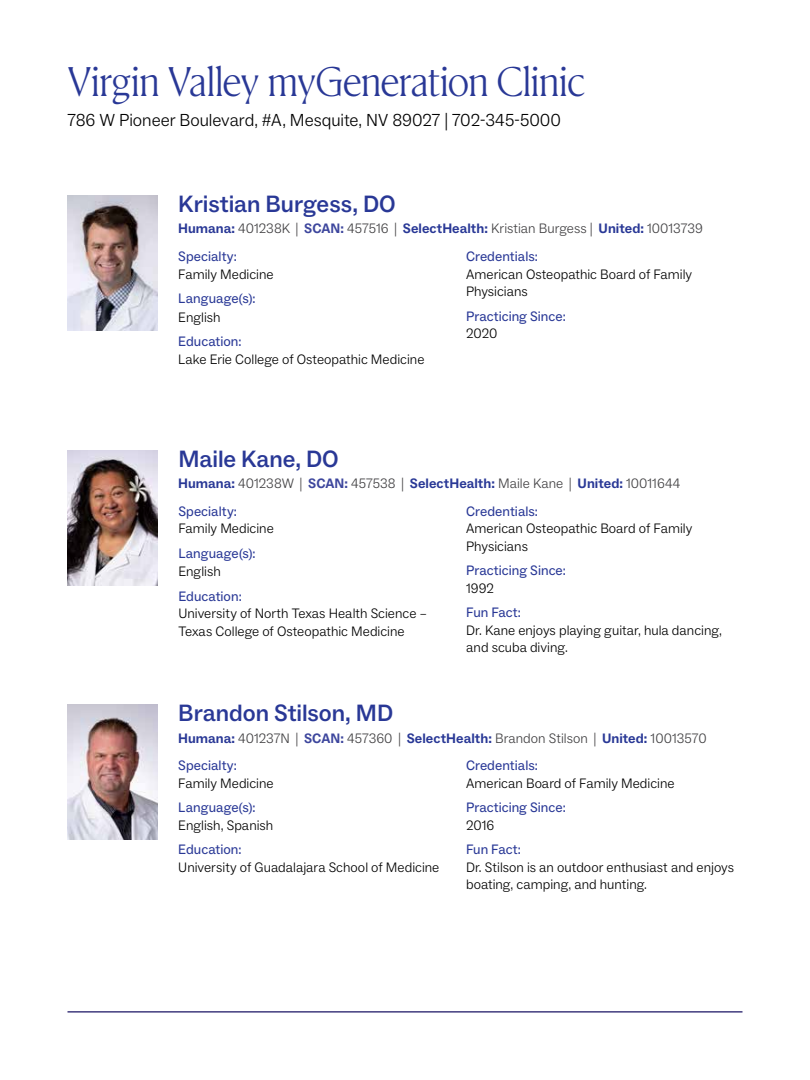
<style>
.page{position:relative;width:810px;height:1080px;background:#fff}
.page>*{position:absolute;margin:0;border:0;box-sizing:border-box;transform-origin:0 0}
.t1{font:41.25px "Rector";letter-spacing:-.02em;color:#293896}
.t2{font:500 23.75px "ABC Social";color:#293896}
.t3{font:300 17.5px "ABC Social";letter-spacing:-.005em;color:#000}
.t4{font:300 13.75px/17.5px "ABC Social";letter-spacing:.005em;color:#000}
.t5{font:300 13.75px "ABC Social";color:#414042}
.t6{font:13.75px "ABC Social";letter-spacing:.005em;color:#293896}
.s1{font-weight:700;color:#293896}
.s2{font-weight:700;color:#3d469d}
</style>
<div class="page">
<hr style="left:68px;top:1011px;width:674px;height:1px;background:#1b1464">
<img style="left:68px;top:450px;width:90px;height:135px">
<img style="left:68px;top:196px;width:90px;height:135px">
<img style="left:68px;top:705px;width:90px;height:135px">
<h1 class="t1" style="left:68px;top:54px;width:519px">Virgin Valley myGeneration Clinic</h1>
<p class="t3" style="left:68px;top:109px;width:495px">786 W Pioneer Boulevard, #A, Mesquite, NV 89027 | 702-345-5000</p>
<h2 class="t2" style="left:178px;top:189px;width:219px">Kristian Burgess, DO</h2>
<p class="t6" style="left:178px;top:248px;width:60px">Specialty:</p>
<p class="t4" style="left:178px;top:265px;width:97px">Family Medicine</p>
<p class="t6" style="left:178px;top:290px;width:79px">Language(s):</p>
<p class="t4" style="left:178px;top:308px;width:44px">English</p>
<p class="t6" style="left:178px;top:333px;width:65px">Education:</p>
<p class="t4" style="left:178px;top:350px;width:248px">Lake Erie College of Osteopathic Medicine</p>
<p class="t5" style="left:178px;top:220px;width:526px"><span class="s1">Humana:</span> 401238K | <span class="s2">SCAN:</span> 457516 | <span class="s1">SelectHealth:</span> Kristian Burgess | <span class="s1">United:</span> 10013739</p>
<p class="t6" style="left:466px;top:248px;width:73px">Credentials:</p>
<p class="t4" style="left:466px;top:265px;width:228px">American Osteopathic Board of Family<br>Physicians</p>
<p class="t6" style="left:466px;top:307px;width:101px">Practicing Since:</p>
<p class="t4" style="left:466px;top:325px;width:33px">2020</p>
<h2 class="t2" style="left:178px;top:444px;width:162px">Maile Kane, DO</h2>
<p class="t6" style="left:178px;top:503px;width:60px">Specialty:</p>
<p class="t4" style="left:178px;top:520px;width:97px">Family Medicine</p>
<p class="t6" style="left:178px;top:544px;width:79px">Language(s):</p>
<p class="t4" style="left:178px;top:563px;width:44px">English</p>
<p class="t6" style="left:178px;top:588px;width:65px">Education:</p>
<p class="t4" style="left:178px;top:605px;width:250px">University of North Texas Health Science –<br>Texas College of Osteopathic Medicine</p>
<p class="t5" style="left:178px;top:475px;width:504px"><span class="s1">Humana:</span> 401238W | <span class="s2">SCAN:</span> 457538 | <span class="s1">SelectHealth:</span> Maile Kane | <span class="s1">United:</span> 10011644</p>
<p class="t6" style="left:466px;top:503px;width:73px">Credentials:</p>
<p class="t4" style="left:466px;top:520px;width:228px">American Osteopathic Board of Family<br>Physicians</p>
<p class="t6" style="left:466px;top:562px;width:101px">Practicing Since:</p>
<p class="t4" style="left:466px;top:579px;width:29px">1992</p>
<p class="t6" style="left:466px;top:604px;width:56px">Fun Fact:</p>
<p class="t4" style="left:466px;top:621px;width:257px">Dr. Kane enjoys playing guitar, hula dancing, and scuba diving.</p>
<h2 class="t2" style="left:178px;top:699px;width:216px">Brandon Stilson, MD</h2>
<p class="t6" style="left:178px;top:757px;width:60px">Specialty:</p>
<p class="t4" style="left:178px;top:775px;width:97px">Family Medicine</p>
<p class="t6" style="left:178px;top:799px;width:79px">Language(s):</p>
<p class="t4" style="left:178px;top:816px;width:97px">English, Spanish</p>
<p class="t6" style="left:178px;top:841px;width:65px">Education:</p>
<p class="t4" style="left:178px;top:858px;width:263px">University of Guadalajara School of Medicine</p>
<p class="t5" style="left:178px;top:730px;width:530px"><span class="s1">Humana:</span> 401237N | <span class="s2">SCAN:</span> 457360 | <span class="s1">SelectHealth:</span> Brandon Stilson | <span class="s1">United:</span> 10013570</p>
<p class="t6" style="left:466px;top:757px;width:73px">Credentials:</p>
<p class="t4" style="left:466px;top:775px;width:210px">American Board of Family Medicine</p>
<p class="t6" style="left:466px;top:799px;width:101px">Practicing Since:</p>
<p class="t4" style="left:466px;top:816px;width:30px">2016</p>
<p class="t6" style="left:466px;top:841px;width:56px">Fun Fact:</p>
<p class="t4" style="left:466px;top:858px;width:269px">Dr. Stilson is an outdoor enthusiast and enjoys boating, camping, and hunting.</p>
</div>
